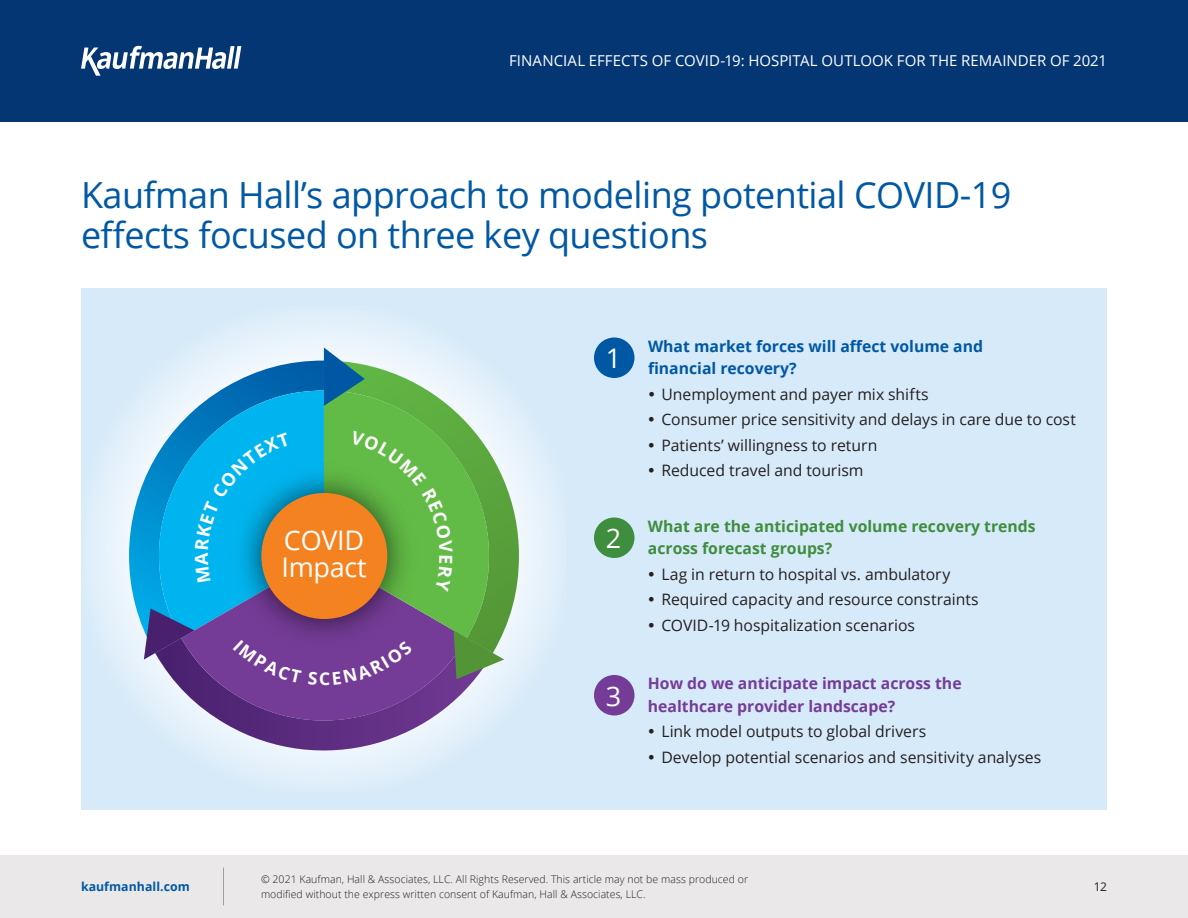
<style>
.page{position:relative;width:1188px;height:918px;background:#fff}
.page>*{position:absolute;margin:0;border:0;box-sizing:border-box;transform-origin:0 0}
.t1{font:36px/40.5px "Open Sans";letter-spacing:-.015em;color:#0058a4}
.t2{font:27px "Open Sans";letter-spacing:-.01em;color:#fff}
.t3{font:15.75px "Open Sans";color:#231f20}
.t4{font:700 15.75px/22.5px "Open Sans";color:#3f8d3e}
.t5{font:700 15.75px/22.5px "Open Sans";color:#753c97}
.t6{font:700 15.75px/22.5px "Open Sans";color:#0058a4}
.t7{font:15px "Open Sans";letter-spacing:.005em;color:#fff}
.t8{font:700 12.3px "Open Sans";letter-spacing:.005em;color:#0058a4}
.t9{font:12px "Open Sans";color:#231f20}
.t10{font:300 10.5px/15px "Open Sans";letter-spacing:.005em;color:#231f20}
</style>
<div class="page">
<div style="left:81px;top:288px;width:1026px;height:522px;background:#d7eaf9"></div>
<div style="left:0;top:0;width:1188px;height:122px;background:#043673"></div>
<svg style="left:81px;top:46px;width:160px;height:30px"></svg>
<div style="left:0;top:855px;width:1188px;height:63px;background:#eae8e8"></div>
<hr style="left:223px;top:868px;width:1px;height:37px;background:#9d9fa2">
<svg style="left:95px;top:320px;width:459px;height:459px"></svg>
<svg style="left:129px;top:361px;width:179px;height:292px"></svg>
<svg style="left:136px;top:391px;width:172px;height:247px;background:#32afe1"></svg>
<svg style="left:181px;top:556px;width:40px;height:82px;background:#169ede"></svg>
<svg style="left:155px;top:638px;width:338px;height:140px"></svg>
<svg style="left:144px;top:609px;width:50px;height:51px;background:#424b93"></svg>
<svg style="left:504px;top:361px;width:15px;height:292px"></svg>
<img style="left:221px;top:452px;width:87px;height:208px">
<div style="left:261px;top:493px;width:126px;height:126px;background:#f58220;border-radius:50%"></div>
<div style="left:594px;top:338px;width:40px;height:40px;background:#0058a4;border-radius:50%"></div>
<div style="left:594px;top:518px;width:40px;height:40px;background:#3f8d3e;border-radius:50%"></div>
<div style="left:594px;top:675px;width:40px;height:41px;background:#753c97;border-radius:50%"></div>
<svg style="left:195px;top:433px;width:95px;height:150px;background:#1ea9ce"></svg>
<div style="left:233px;top:640px;width:69px;height:43px;background:#753c97"></div>
<svg style="left:308px;top:348px;width:196px;height:337px"></svg>
<p class="t7" style="left:509px;top:51px;width:599px">FINANCIAL EFFECTS OF COVID-19: HOSPITAL OUTLOOK FOR THE REMAINDER OF 2021</p>
<h1 class="t1" style="left:81px;top:173px;width:932px">Kaufman Hall’s approach to modeling potential COVID-19 effects focused on three key questions</h1>
<h2 class="t2" style="left:284px;top:522px;width:82px">COVID</h2>
<h2 class="t2" style="left:281px;top:549px;width:87px">Impact</h2>
<h2 class="t2" style="left:606px;top:340px;width:17px">1</h2>
<h2 class="t2" style="left:606px;top:520px;width:17px">2</h2>
<h2 class="t2" style="left:606px;top:677px;width:17px">3</h2>
<p class="t6" style="left:648px;top:334px;width:337px">What market forces will affect volume and financial recovery?</p>
<p class="t3" style="left:648px;top:383px;width:282px">• Unemployment and payer mix shifts</p>
<p class="t3" style="left:648px;top:409px;width:430px">• Consumer price sensitivity and delays in care due to cost</p>
<p class="t3" style="left:648px;top:434px;width:231px">• Patients’ willingness to return</p>
<p class="t3" style="left:648px;top:460px;width:217px">• Reduced travel and tourism</p>
<p class="t4" style="left:648px;top:514px;width:389px">What are the anticipated volume recovery trends across forecast groups?</p>
<p class="t3" style="left:648px;top:563px;width:304px">• Lag in return to hospital vs. ambulatory</p>
<p class="t3" style="left:648px;top:589px;width:332px">• Required capacity and resource constraints</p>
<p class="t3" style="left:648px;top:614px;width:269px">• COVID-19 hospitalization scenarios</p>
<p class="t5" style="left:648px;top:672px;width:315px">How do we anticipate impact across the healthcare provider landscape?</p>
<p class="t3" style="left:648px;top:721px;width:280px">• Link model outputs to global drivers</p>
<p class="t3" style="left:648px;top:746px;width:395px">• Develop potential scenarios and sensitivity analyses</p>
<p class="t10" style="left:261px;top:871px;width:489px">© 2021 Kaufman, Hall &amp; Associates, LLC. All Rights Reserved. This article may not be mass produced or modified without the express written consent of Kaufman, Hall &amp; Associates, LLC.</p>
<p class="t8" style="left:81px;top:878px;width:110px">kaufmanhall.com</p>
<p class="t9" style="left:1094px;top:878px;width:15px">12</p>
</div>
